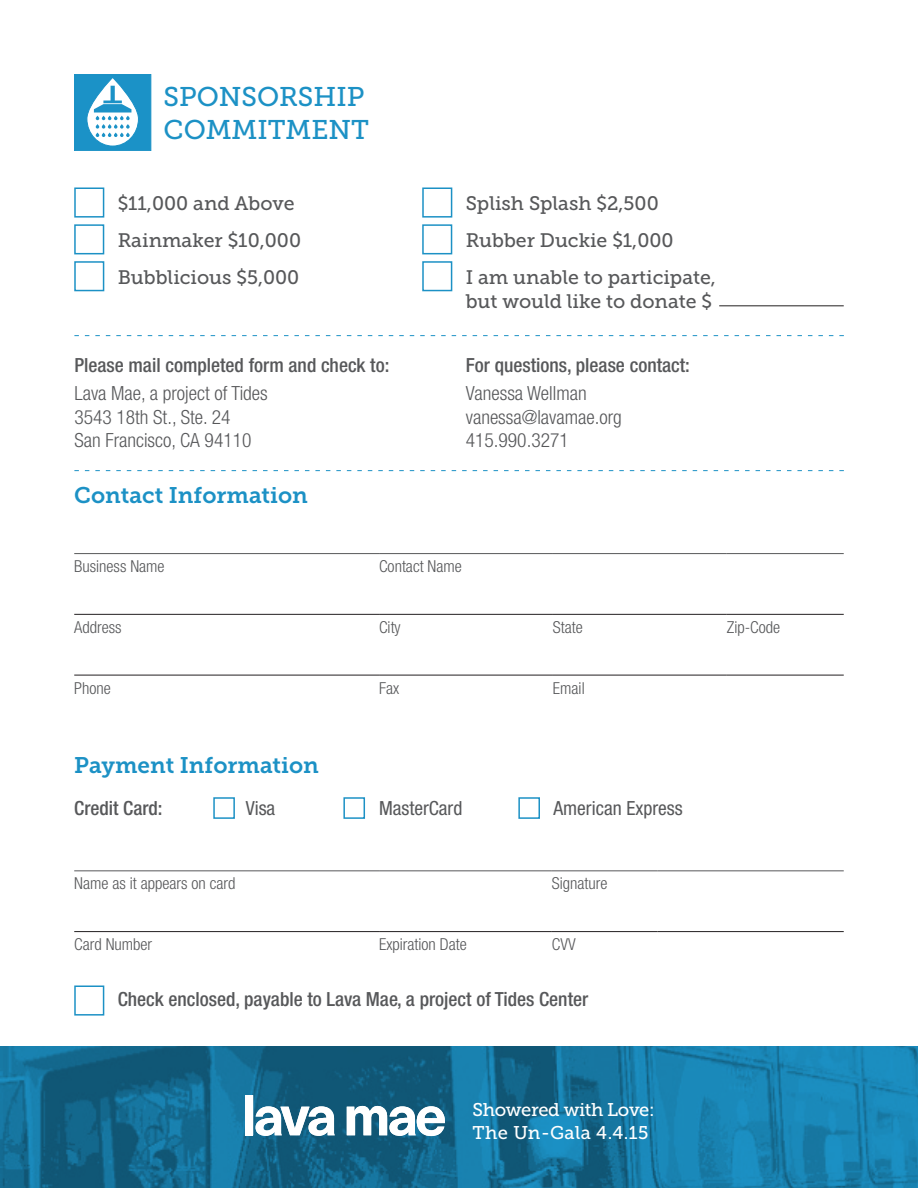
<style>
.page{position:relative;width:918px;height:1188px;background:#fff}
.page>*{position:absolute;margin:0;border:0;box-sizing:border-box;transform-origin:0 0}
.t1{font:27px/32.4px "Museo Slab 500";color:#1c91c5}
.t2{font:22.5px "Museo Slab 700";color:#1c91c5}
.t3{font:19.5px/36.9px "Museo Slab 500";color:#57585a}
.t4{font:500 condensed 19.5px "Helvetica Neue LT Std";color:#57585a}
.t5{font:300 condensed 19.5px/23.4px "Helvetica Neue LT Std";color:#57585a}
.t6{font:condensed 19.5px "Helvetica Neue LT Std";color:#57585a}
.t7{font:18.3px/22px "Museo Slab 500";letter-spacing:-.02em;color:#fff}
.t8{font:300 condensed 16.5px "Helvetica Neue LT Std";color:#57585a}
</style>
<div class="page">
<div style="left:74px;top:188px;width:30px;height:30px;border:2px solid #1c91c5"></div>
<div style="left:422px;top:188px;width:30px;height:30px;border:2px solid #1c91c5"></div>
<div style="left:74px;top:224px;width:30px;height:30px;border:2px solid #1c91c5"></div>
<div style="left:422px;top:224px;width:30px;height:30px;border:2px solid #1c91c5"></div>
<div style="left:74px;top:261px;width:30px;height:30px;border:2px solid #1c91c5"></div>
<div style="left:422px;top:261px;width:30px;height:30px;border:2px solid #1c91c5"></div>
<div style="left:74px;top:986px;width:30px;height:30px;border:2px solid #1c91c5"></div>
<svg style="left:0;top:1046px;width:918px;height:142px;background:#15729b"></svg>
<svg style="left:246px;top:1095px;width:199px;height:41px"></svg>
<hr style="left:74px;top:553px;width:305px;height:1px;background:#57585a">
<hr style="left:379px;top:553px;width:174px;height:1px;background:#57585a">
<hr style="left:553px;top:553px;width:174px;height:1px;background:#57585a">
<hr style="left:727px;top:553px;width:117px;height:1px;background:#57585a">
<hr style="left:74px;top:614px;width:305px;height:1px;background:#231f20">
<hr style="left:379px;top:614px;width:174px;height:1px;background:#231f20">
<hr style="left:553px;top:614px;width:174px;height:1px;background:#231f20">
<hr style="left:727px;top:614px;width:117px;height:1px;background:#231f20">
<hr style="left:74px;top:675px;width:305px;height:1px;background:#231f20">
<hr style="left:379px;top:675px;width:174px;height:1px;background:#231f20">
<hr style="left:553px;top:675px;width:174px;height:1px;background:#231f20">
<hr style="left:727px;top:675px;width:117px;height:1px;background:#231f20">
<svg style="left:74px;top:470px;width:770px;height:1px"></svg>
<svg style="left:74px;top:335px;width:770px;height:1px"></svg>
<hr style="left:74px;top:871px;width:305px;height:1px;background:#57585a">
<hr style="left:379px;top:871px;width:173px;height:1px;background:#57585a">
<hr style="left:552px;top:871px;width:106px;height:1px;background:#57585a">
<hr style="left:658px;top:871px;width:186px;height:1px;background:#57585a">
<hr style="left:74px;top:931px;width:305px;height:1px;background:#231f20">
<hr style="left:379px;top:931px;width:173px;height:1px;background:#231f20">
<hr style="left:552px;top:931px;width:106px;height:1px;background:#231f20">
<hr style="left:658px;top:931px;width:186px;height:1px;background:#231f20">
<div style="left:213px;top:797px;width:22px;height:22px;border:2px solid #1c91c5"></div>
<div style="left:518px;top:797px;width:22px;height:22px;border:2px solid #1c91c5"></div>
<div style="left:343px;top:797px;width:22px;height:22px;border:2px solid #1c91c5"></div>
<hr style="left:719px;top:306px;width:125px;height:1px;background:#231f20">
<svg style="left:74px;top:74px;width:77px;height:77px"></svg>
<h1 class="t1" style="left:164px;top:81px;width:207px">SPONSORSHIP<br>COMMITMENT</h1>
<p class="t3" style="left:118px;top:185px;width:185px">$11,000 and Above<br>Rainmaker $10,000<br>Bubblicious $5,000</p>
<p class="t3" style="left:466px;top:185px;width:252px">Splish Splash $2,500<br>Rubber Duckie $1,000<br>I am unable to participate,</p>
<p class="t3" style="left:466px;top:282px;width:248px">but would like to donate $</p>
<p class="t4" style="left:74px;top:353px;width:317px">Please mail completed form and check to:</p>
<p class="t5" style="left:74px;top:382px;width:195px">Lava Mae, a project of Tides<br>3543 18th St., Ste. 24<br>San Francisco, CA 94110</p>
<p class="t2" style="left:74px;top:482px;width:235px">Contact Information</p>
<p class="t4" style="left:466px;top:353px;width:226px">For questions, please contact:</p>
<p class="t5" style="left:466px;top:382px;width:158px">Vanessa Wellman vanessa@lavamae.org<br>415.990.3271</p>
<p class="t8" style="left:74px;top:557px;width:92px">Business Name</p>
<p class="t8" style="left:379px;top:557px;width:84px">Contact Name</p>
<p class="t8" style="left:74px;top:618px;width:49px">Address</p>
<p class="t8" style="left:379px;top:618px;width:23px">City</p>
<p class="t8" style="left:553px;top:618px;width:31px">State</p>
<p class="t8" style="left:727px;top:618px;width:55px">Zip-Code</p>
<p class="t8" style="left:74px;top:678px;width:38px">Phone</p>
<p class="t8" style="left:379px;top:678px;width:22px">Fax</p>
<p class="t8" style="left:553px;top:678px;width:33px">Email</p>
<p class="t2" style="left:74px;top:752px;width:246px">Payment Information</p>
<p class="t4" style="left:74px;top:797px;width:90px">Credit Card:</p>
<p class="t6" style="left:246px;top:797px;width:31px">Visa</p>
<p class="t6" style="left:379px;top:797px;width:85px">MasterCard</p>
<p class="t6" style="left:554px;top:797px;width:131px">American Express</p>
<p class="t8" style="left:74px;top:874px;width:163px">Name as it appears on card</p>
<p class="t8" style="left:552px;top:874px;width:57px">Signature</p>
<p class="t8" style="left:74px;top:935px;width:79px">Card Number</p>
<p class="t8" style="left:379px;top:935px;width:89px">Expiration Date</p>
<p class="t8" style="left:552px;top:935px;width:25px">CVV</p>
<p class="t4" style="left:118px;top:987px;width:472px">Check enclosed, payable to Lava Mae, a project of Tides Center</p>
<p class="t7" style="left:472px;top:1099px;width:184px">Showered with Love:<br>The Un-Gala 4.4.15</p>
</div>
